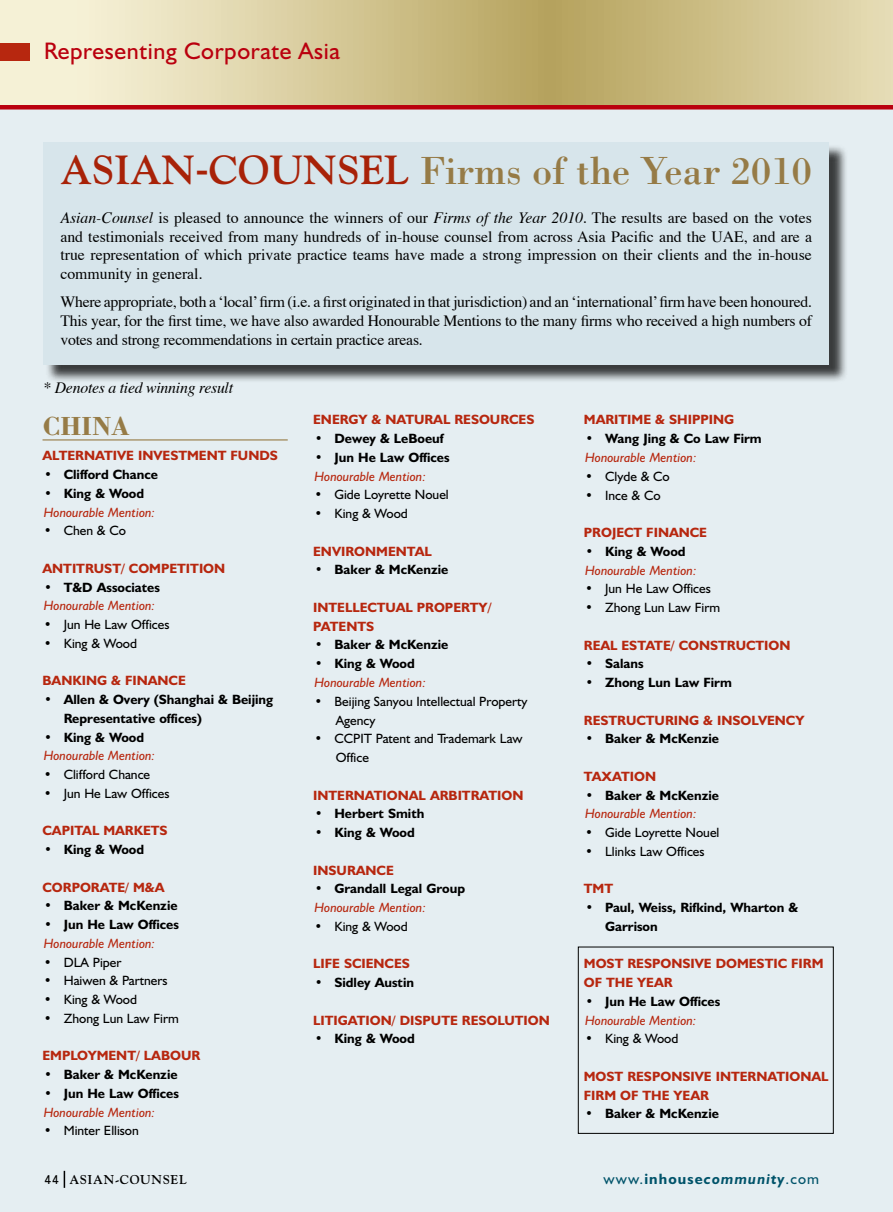
<style>
.page{position:relative;width:893px;height:1212px;background:#fff}
.page>*{position:absolute;margin:0;border:0;box-sizing:border-box;transform-origin:0 0}
.t1{font:40.5px "Bodoni";color:#967b46}
.t2{font:700 27px "Bodoni";color:#967b46}
.t3{font:24px "Humanist 521 BT";letter-spacing:.025em;color:#ba000e}
.t4{font:15.75px/18.9px "Times";letter-spacing:-.01em;color:#000;text-align:justify}
.t5{font:italic 15.75px "Times";letter-spacing:-.015em;color:#000}
.t6{font:italic 700 15px "Humanist 521 BT";letter-spacing:.075em;color:#00536a}
.t7{font:700 13.5px/18.8px "Humanist 521 BT";color:#000}
.t8{font:700 13.5px/18.8px "Humanist 521 BT";color:#b7270f}
.t9{font:13.5px/18.8px "Humanist 521 BT";color:#000}
.t10{font:italic 13.5px "Humanist 521 BT";color:#b7270f}
.t11{font:700 12.75px "Goudy";letter-spacing:.05em;color:#000}
.s1{font-family:"Goudy";font-weight:700;color:#a82208}
.s2{font-family:"Helvetica";color:#a82208}
.s3{font-style:italic}
.s4{font-weight:700}
.s5{font-family:"Univers";font-weight:400}
.s6{font-weight:400;font-style:normal}
.s7{font-style:normal}
</style>
<div class="page">
<div style="left:0;top:68px;width:893px;height:1144px;background:#e5eef2"></div>
<svg style="left:0;top:0;width:893px;height:110px"></svg>
<div style="left:0;top:43px;width:30px;height:18px;background:#b7270f"></div>
<svg style="left:64px;top:1171px;width:1px;height:17px"></svg>
<div style="left:46px;top:144px;width:802px;height:239px;background:#000;opacity:.75"></div>
<div style="left:43px;top:142px;width:786px;height:222px;background:#d7e5eb"></div>
<hr style="left:43px;top:439px;width:245px;height:1px;background:#967b46">
<div style="left:578px;top:947px;width:256px;height:187px;border:1px solid #000"></div>
<h3 class="t3" style="left:44px;top:36px;width:297px">Representing Corporate Asia</h3>
<h1 class="t1" style="left:60px;top:146px;width:753px"><span class="s1">ASIAN</span><span class="s2">-</span><span class="s1">COUNSEL</span> Firms of the Year 2010</h1>
<p class="t4" style="left:60px;top:207px;width:753px"><span class="s3">Asian-Counsel</span> is pleased to announce the winners of our <span class="s3">Firms of the Year 2010</span>. The results are based on the votes and testimonials received from many hundreds of in-house counsel from across Asia Pacific and the UAE, and are a true representation of which private practice teams have made a strong impression on their clients and the in-house community in general.</p>
<p class="t4" style="left:60px;top:291px;width:753px">Where appropriate, both a ‘local’ firm (i.e. a first originated in that jurisdiction) and an ‘international’ firm have been honoured.<br>This year, for the first time, we have also awarded Honourable Mentions to the many firms who received a high numbers of votes and strong recommendations in certain practice areas.</p>
<p class="t5" style="left:44px;top:373px;width:191px">* Denotes a tied winning result</p>
<h2 class="t2" style="left:43px;top:409px;width:89px">CHINA</h2>
<p class="t8" style="left:43px;top:446px;width:237px">ALTERNATIVE INVESTMENT FUNDS</p>
<p class="t7" style="left:44px;top:465px;width:116px">• Clifford Chance</p>
<p class="t7" style="left:44px;top:483px;width:102px">• King &amp; Wood</p>
<p class="t10" style="left:44px;top:504px;width:113px">Honourable Mention:</p>
<p class="t9" style="left:44px;top:521px;width:84px"><span class="s4">•</span> Chen &amp; Co</p>
<p class="t8" style="left:43px;top:558px;width:184px">ANTITRUST/ COMPETITION</p>
<p class="t7" style="left:44px;top:577px;width:118px">• T&amp;D Associates</p>
<p class="t10" style="left:44px;top:597px;width:113px">Honourable Mention:</p>
<p class="t9" style="left:44px;top:615px;width:127px"><span class="s4">•</span> Jun He Law Offices</p>
<p class="t9" style="left:44px;top:633px;width:95px">• King &amp; Wood</p>
<p class="t8" style="left:43px;top:671px;width:145px">BANKING &amp; FINANCE</p>
<p class="t7" style="left:64px;top:690px;width:211px;text-indent:-20px">• Allen &amp; Overy (Shanghai &amp; Beijing<br>Representative offices)</p>
<p class="t7" style="left:44px;top:727px;width:102px">• King &amp; Wood</p>
<p class="t10" style="left:44px;top:747px;width:113px">Honourable Mention:</p>
<p class="t9" style="left:44px;top:765px;width:108px"><span class="s4">•</span> Clifford Chance</p>
<p class="t9" style="left:44px;top:783px;width:127px"><span class="s4">•</span> Jun He Law Offices</p>
<p class="t8" style="left:42px;top:821px;width:127px">CAPITAL MARKETS</p>
<p class="t7" style="left:44px;top:840px;width:102px">• King &amp; Wood</p>
<p class="t8" style="left:43px;top:877px;width:123px">CORPORATE/ M&amp;A</p>
<p class="t7" style="left:44px;top:896px;width:135px">• Baker &amp; McKenzie</p>
<p class="t7" style="left:44px;top:915px;width:136px">• Jun He Law Offices</p>
<p class="t10" style="left:44px;top:935px;width:113px">Honourable Mention:</p>
<p class="t9" style="left:44px;top:952px;width:79px"><span class="s4">•</span> DLA Piper</p>
<p class="t9" style="left:44px;top:971px;width:125px"><span class="s4">•</span> Haiwen &amp; Partners</p>
<p class="t9" style="left:44px;top:990px;width:95px"><span class="s4">•</span> King &amp; Wood</p>
<p class="t9" style="left:44px;top:1008px;width:137px"><span class="s4">•</span> Zhong Lun Law Firm</p>
<p class="t8" style="left:43px;top:1046px;width:159px">EMPLOYMENT/ LABOUR</p>
<p class="t7" style="left:44px;top:1065px;width:135px">• Baker &amp; McKenzie</p>
<p class="t7" style="left:44px;top:1083px;width:136px">• Jun He Law Offices</p>
<p class="t10" style="left:44px;top:1104px;width:113px">Honourable Mention:</p>
<p class="t9" style="left:44px;top:1121px;width:97px"><span class="s4">•</span> Minter Ellison</p>
<p class="t8" style="left:313px;top:410px;width:223px">ENERGY &amp; NATURAL RESOURCES</p>
<p class="t7" style="left:315px;top:429px;width:130px">• Dewey &amp; LeBoeuf</p>
<p class="t7" style="left:315px;top:448px;width:136px">• Jun He Law Offices</p>
<p class="t10" style="left:314px;top:468px;width:113px">Honourable Mention:</p>
<p class="t9" style="left:314px;top:485px;width:136px">• Gide Loyrette Nouel</p>
<p class="t9" style="left:314px;top:504px;width:95px">• King &amp; Wood</p>
<p class="t8" style="left:313px;top:541px;width:120px">ENVIRONMENTAL</p>
<p class="t7" style="left:315px;top:560px;width:135px">• Baker &amp; McKenzie</p>
<p class="t8" style="left:313px;top:598px;width:180px">INTELLECTUAL PROPERTY/<br>PATENTS</p>
<p class="t7" style="left:315px;top:635px;width:135px">• Baker &amp; McKenzie</p>
<p class="t7" style="left:315px;top:654px;width:102px">• King &amp; Wood</p>
<p class="t10" style="left:314px;top:674px;width:113px">Honourable Mention:</p>
<p class="t9" style="left:336px;top:691px;width:193px;text-indent:-21px"><span class="s4">•</span> Beijing Sanyou Intellectual Property<br>Agency</p>
<p class="t9" style="left:336px;top:729px;width:188px;text-indent:-21px"><span class="s4">•</span> CCPIT Patent and Trademark Law<br>Office</p>
<p class="t8" style="left:313px;top:785px;width:212px">INTERNATIONAL ARBITRATION</p>
<p class="t7" style="left:315px;top:804px;width:111px">• Herbert Smith</p>
<p class="t7" style="left:315px;top:823px;width:102px">• King &amp; Wood</p>
<p class="t8" style="left:313px;top:860px;width:82px">INSURANCE</p>
<p class="t7" style="left:315px;top:879px;width:152px">• Grandall Legal Group</p>
<p class="t10" style="left:314px;top:899px;width:113px">Honourable Mention:</p>
<p class="t9" style="left:314px;top:916px;width:95px"><span class="s4">•</span> King &amp; Wood</p>
<p class="t8" style="left:313px;top:954px;width:98px">LIFE SCIENCES</p>
<p class="t7" style="left:315px;top:973px;width:101px">• Sidley Austin</p>
<p class="t8" style="left:313px;top:1010px;width:238px">LITIGATION/ DISPUTE RESOLUTION</p>
<p class="t7" style="left:315px;top:1029px;width:102px">• King &amp; Wood</p>
<p class="t8" style="left:584px;top:410px;width:152px">MARITIME &amp; SHIPPING</p>
<p class="t7" style="left:585px;top:429px;width:178px">• Wang Jing &amp; Co Law Firm</p>
<p class="t10" style="left:585px;top:449px;width:113px">Honourable Mention:</p>
<p class="t9" style="left:585px;top:466px;width:86px"><span class="s4">•</span> Clyde &amp; Co</p>
<p class="t9" style="left:585px;top:485px;width:77px"><span class="s4">•</span> Ince &amp; Co</p>
<p class="t8" style="left:584px;top:523px;width:125px">PROJECT FINANCE</p>
<p class="t7" style="left:585px;top:541px;width:102px">• King &amp; Wood</p>
<p class="t10" style="left:585px;top:562px;width:113px">Honourable Mention:</p>
<p class="t9" style="left:585px;top:579px;width:127px"><span class="s4">•</span> Jun He Law Offices</p>
<p class="t9" style="left:585px;top:598px;width:137px">• Zhong Lun Law Firm</p>
<p class="t8" style="left:584px;top:635px;width:208px">REAL ESTATE/ CONSTRUCTION</p>
<p class="t7" style="left:585px;top:654px;width:60px">• Salans</p>
<p class="t7" style="left:585px;top:673px;width:148px">• Zhong Lun Law Firm</p>
<p class="t8" style="left:584px;top:710px;width:222px">RESTRUCTURING &amp; INSOLVENCY</p>
<p class="t7" style="left:585px;top:729px;width:135px">• Baker &amp; McKenzie</p>
<p class="t8" style="left:584px;top:766px;width:74px">TAXATION</p>
<p class="t7" style="left:585px;top:785px;width:135px">• Baker &amp; McKenzie</p>
<p class="t10" style="left:585px;top:805px;width:113px">Honourable Mention:</p>
<p class="t9" style="left:585px;top:823px;width:136px"><span class="s4">•</span> Gide Loyrette Nouel</p>
<p class="t9" style="left:585px;top:841px;width:121px"><span class="s4">•</span> Llinks Law Offices</p>
<p class="t8" style="left:584px;top:879px;width:31px">TMT</p>
<p class="t7" style="left:605px;top:898px;width:195px;text-indent:-20px">• Paul, Weiss, Rifkind, Wharton &amp;<br>Garrison</p>
<p class="t8" style="left:584px;top:954px;width:241px">MOST RESPONSIVE DOMESTIC FIRM<br>OF THE YEAR</p>
<p class="t7" style="left:585px;top:991px;width:136px">• Jun He Law Offices</p>
<p class="t10" style="left:585px;top:1012px;width:113px">Honourable Mention:</p>
<p class="t9" style="left:585px;top:1029px;width:95px"><span class="s4">•</span> King &amp; Wood</p>
<p class="t8" style="left:584px;top:1066px;width:246px">MOST RESPONSIVE INTERNATIONAL<br>FIRM OF THE YEAR</p>
<p class="t7" style="left:585px;top:1104px;width:135px">• Baker &amp; McKenzie</p>
<p class="t11" style="left:44px;top:1172px;width:144px"><span class="s5">44</span> ASIAN-COUNSEL</p>
<p class="t6" style="left:603px;top:1169px;width:217px"><span class="s6">www.</span><span class="s7">inhouse</span>community<span class="s6">.com</span></p>
</div>
